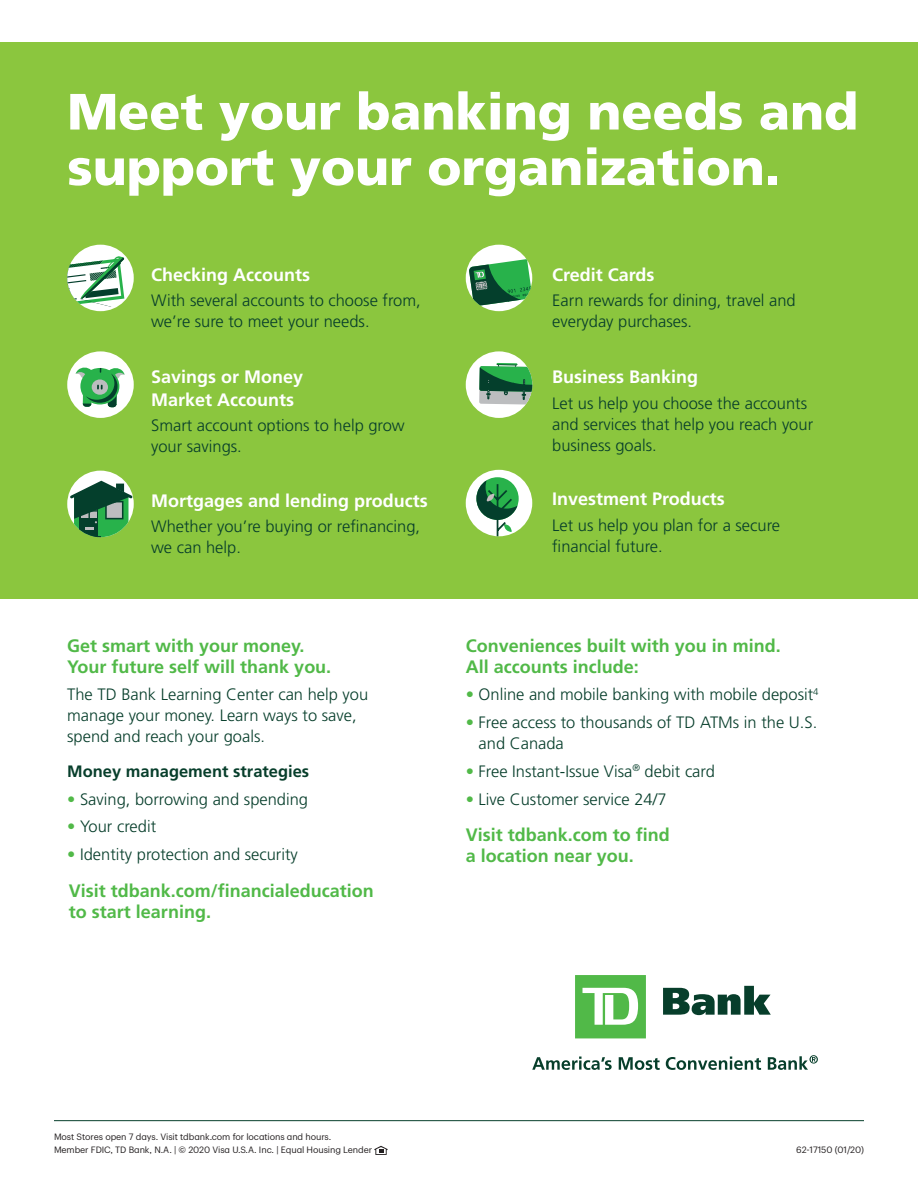
<style>
.page{position:relative;width:918px;height:1188px;background:#fff}
.page>*{position:absolute;margin:0;border:0;box-sizing:border-box;transform-origin:0 0}
.t1{font:900 51px/55.5px "Frutiger LT Std";color:#fff}
.t2{font:700 18px/21px "Frutiger LT Std";color:#51b948}
.t3{font:700 18px/22.5px "Frutiger LT Std";color:#fff}
.t4{font:300 16.5px/21px "Frutiger LT Std";color:#073e2b}
.t5{font:700 16.5px "Frutiger LT Std";color:#073e2b}
.t6{font:9px/13.5px "TD Graphik";letter-spacing:-.01em;color:#231f20}
.s1{color:#51b948}
</style>
<div class="page">
<div style="left:0;top:42px;width:918px;height:557px;background:#8bc63e"></div>
<hr style="left:54px;top:1120px;width:810px;height:1px;background:#073e2b">
<svg style="left:374px;top:1146px;width:14px;height:9px"></svg>
<svg style="left:532px;top:1057px;width:80px;height:13px"></svg>
<svg style="left:619px;top:1057px;width:41px;height:13px"></svg>
<svg style="left:666px;top:1057px;width:95px;height:13px"></svg>
<svg style="left:768px;top:1055px;width:50px;height:15px"></svg>
<svg style="left:575px;top:975px;width:71px;height:63px"></svg>
<svg style="left:663px;top:986px;width:108px;height:29px"></svg>
<div style="left:466px;top:245px;width:66px;height:66px;background:#fff;border-radius:50%"></div>
<svg style="left:469px;top:259px;width:62px;height:47px"></svg>
<div style="left:466px;top:351px;width:66px;height:67px;background:#fff;border-radius:50%"></div>
<hr style="left:497px;top:363px;width:20px;height:2px;background:#28b24b">
<svg style="left:479px;top:364px;width:53px;height:41px;background:#55946b"></svg>
<div style="left:466px;top:470px;width:66px;height:66px;background:#fff;border-radius:50%"></div>
<svg style="left:476px;top:477px;width:43px;height:43px"></svg>
<svg style="left:476px;top:480px;width:42px;height:56px"></svg>
<div style="left:67px;top:351px;width:67px;height:67px;background:#fff;border-radius:50%"></div>
<svg style="left:76px;top:367px;width:49px;height:40px"></svg>
<div style="left:67px;top:471px;width:67px;height:66px;background:#fff;border-radius:50%"></div>
<svg style="left:68px;top:479px;width:66px;height:59px"></svg>
<div style="left:67px;top:245px;width:67px;height:66px;background:#fff;border-radius:50%"></div>
<svg style="left:67px;top:255px;width:58px;height:54px"></svg>
<h1 class="t1" style="left:67px;top:84px;width:792px">Meet your banking needs and support your organization.</h1>
<p class="t3" style="left:151px;top:263px;width:160px">Checking Accounts</p>
<p class="t4" style="left:151px;top:290px;width:271px">With several accounts to choose from, we’re sure to meet your needs.</p>
<p class="t3" style="left:151px;top:366px;width:154px">Savings or Money<br>Market Accounts</p>
<p class="t4" style="left:151px;top:415px;width:255px">Smart account options to help grow your savings.</p>
<p class="t3" style="left:151px;top:490px;width:278px">Mortgages and lending products</p>
<p class="t4" style="left:151px;top:516px;width:270px">Whether you’re buying or refinancing, we can help.</p>
<p class="t2" style="left:67px;top:635px;width:266px">Get smart with your money.<br>Your future self will thank you.</p>
<p class="t4" style="left:67px;top:684px;width:303px">The TD Bank Learning Center can help you manage your money. Learn ways to save, spend and reach your goals.</p>
<p class="t5" style="left:67px;top:761px;width:244px">Money management strategies</p>
<p class="t4" style="left:67px;top:789px;width:242px"><span class="s1">•</span> Saving, borrowing and spending</p>
<p class="t4" style="left:67px;top:816px;width:90px"><span class="s1">•</span> Your credit</p>
<p class="t4" style="left:67px;top:844px;width:232px"><span class="s1">•</span> Identity protection and security</p>
<p class="t2" style="left:69px;top:880px;width:307px">Visit tdbank.com/financialeducation to start learning.</p>
<p class="t3" style="left:552px;top:263px;width:104px">Credit Cards</p>
<p class="t4" style="left:552px;top:290px;width:245px">Earn rewards for dining, travel and everyday purchases.</p>
<p class="t3" style="left:552px;top:366px;width:147px">Business Banking</p>
<p class="t4" style="left:552px;top:393px;width:262px">Let us help you choose the accounts and services that help you reach your business goals.</p>
<p class="t3" style="left:552px;top:488px;width:174px">Investment Products</p>
<p class="t4" style="left:552px;top:515px;width:229px">Let us help you plan for a secure financial future.</p>
<p class="t2" style="left:466px;top:635px;width:317px">Conveniences built with you in mind.<br>All accounts include:</p>
<p class="t4" style="left:466px;top:684px;width:354px"><span class="s1">•</span> Online and mobile banking with mobile deposit<sup>4</sup></p>
<p class="t4" style="left:479px;top:712px;width:340px;text-indent:-13px"><span class="s1">•</span> Free access to thousands of TD ATMs in the U.S. and Canada</p>
<p class="t4" style="left:466px;top:761px;width:251px"><span class="s1">•</span> Free Instant-Issue Visa<sup>®</sup> debit card</p>
<p class="t4" style="left:466px;top:789px;width:202px"><span class="s1">•</span> Live Customer service 24/7</p>
<p class="t2" style="left:466px;top:825px;width:206px">Visit tdbank.com to find a location near you.</p>
<p class="t6" style="left:54px;top:1129px;width:320px">Most Stores open 7 days. Visit tdbank.com for locations and hours.<br>Member FDIC, TD Bank, N.A. | © 2020 Visa U.S.A. Inc. | Equal Housing Lender</p>
<p class="t6" style="left:796px;top:1143px;width:69px">62-17150 (01/20)</p>
</div>
